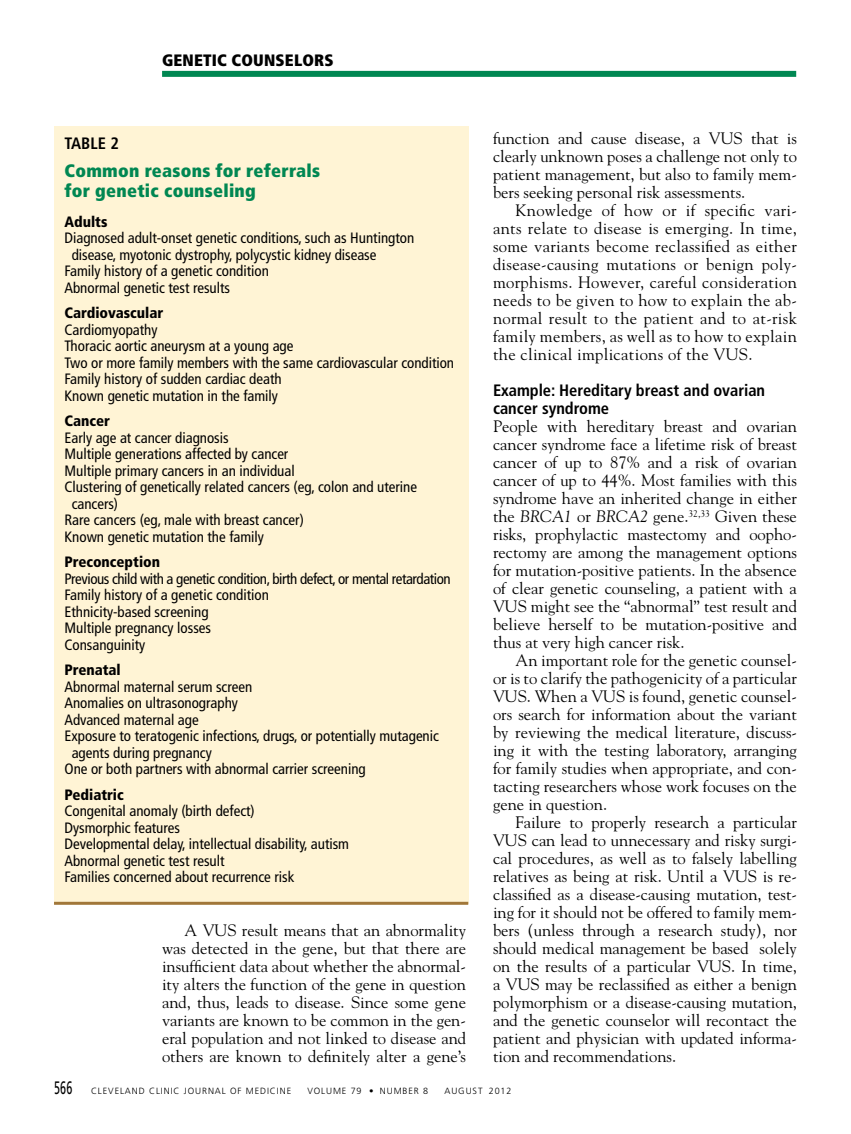
<style>
.page{position:relative;width:851px;height:1134px;background:#fff}
.page>*{position:absolute;margin:0;border:0;box-sizing:border-box;transform-origin:0 0}
.t1{font:900 condensed 18px/19.5px "Frutiger LT Std";letter-spacing:.015em;color:#008752}
.t2{font:16.5px/18px "Goudy Std";color:#000;text-align:justify}
.t3{font:700 condensed 16.5px/18px "Frutiger LT Std";color:#000}
.t4{font:900 condensed 16.5px "Frutiger LT Std";letter-spacing:.01em;color:#000}
.t5{font:condensed 15px/16.5px "Frutiger LT Std";color:#000}
.t6{font:900 condensed 15px "Frutiger LT Std";color:#000}
.t7{font:300 9px "Frutiger LT Std";letter-spacing:.1em;color:#000}
.s1{font-style:italic}
.s2{font-weight:400;font-size:18px}
</style>
<div class="page">
<div style="left:162px;top:71px;width:634px;height:6px;background:#008752"></div>
<div style="left:54px;top:126px;width:414px;height:778px;background:#fff4d5"></div>
<hr style="left:54px;top:902px;width:414px;height:3px;background:#a17739">
<p class="t4" style="left:162px;top:51px;width:173px">GENETIC COUNSELORS</p>
<p class="t3" style="left:64px;top:134px;width:56px">TABLE 2</p>
<p class="t1" style="left:64px;top:161px;width:257px">Common reasons for referrals for genetic counseling</p>
<p class="t6" style="left:64px;top:213px;width:44px">Adults</p>
<p class="t5" style="left:64px;top:230px;width:351px">Diagnosed adult-onset genetic conditions, such as Huntington</p>
<p class="t5" style="left:72px;top:247px;width:306px">disease, myotonic dystrophy, polycystic kidney disease</p>
<p class="t5" style="left:64px;top:263px;width:206px">Family history of a genetic condition</p>
<p class="t5" style="left:64px;top:280px;width:167px">Abnormal genetic test results</p>
<p class="t6" style="left:64px;top:304px;width:100px">Cardiovascular</p>
<p class="t5" style="left:64px;top:322px;width:391px">Cardiomyopathy<br>Thoracic aortic aneurysm at a young age<br>Two or more family members with the same cardiovascular condition Family history of sudden cardiac death<br>Known genetic mutation in the family</p>
<p class="t6" style="left:64px;top:412px;width:47px">Cancer</p>
<p class="t5" style="left:64px;top:430px;width:166px">Early age at cancer diagnosis</p>
<p class="t5" style="left:64px;top:446px;width:225px">Multiple generations affected by cancer</p>
<p class="t5" style="left:64px;top:463px;width:232px">Multiple primary cancers in an individual</p>
<p class="t5" style="left:64px;top:479px;width:354px">Clustering of genetically related cancers (eg, colon and uterine</p>
<p class="t5" style="left:72px;top:496px;width:48px">cancers)</p>
<p class="t5" style="left:64px;top:512px;width:241px">Rare cancers (eg, male with breast cancer)</p>
<p class="t5" style="left:64px;top:529px;width:201px">Known genetic mutation the family</p>
<p class="t6" style="left:64px;top:553px;width:97px">Preconception</p>
<p class="t5" style="left:64px;top:571px;width:388px">Previous child with a genetic condition, birth defect, or mental retardation Family history of a genetic condition<br>Ethnicity-based screening<br>Multiple pregnancy losses<br>Consanguinity</p>
<p class="t6" style="left:64px;top:661px;width:58px">Prenatal</p>
<p class="t5" style="left:64px;top:679px;width:189px">Abnormal maternal serum screen</p>
<p class="t5" style="left:64px;top:695px;width:175px">Anomalies on ultrasonography</p>
<p class="t5" style="left:64px;top:712px;width:136px">Advanced maternal age</p>
<p class="t5" style="left:64px;top:728px;width:376px">Exposure to teratogenic infections, drugs, or potentially mutagenic</p>
<p class="t5" style="left:72px;top:745px;width:142px">agents during pregnancy</p>
<p class="t5" style="left:64px;top:761px;width:303px">One or both partners with abnormal carrier screening</p>
<p class="t6" style="left:64px;top:786px;width:61px">Pediatric</p>
<p class="t5" style="left:64px;top:803px;width:286px">Congenital anomaly (birth defect)<br>Dysmorphic features<br>Developmental delay, intellectual disability, autism Abnormal genetic test result<br>Families concerned about recurrence risk</p>
<p class="t2" style="left:162px;top:921px;width:305px;text-indent:23px">A VUS result means that an abnormality was detected in the gene, but that there are insufficient data about whether the abnormal&shy;ity alters the function of the gene in question and, thus, leads to disease. Since some gene variants are known to be common in the gen&shy;eral population and not linked to disease and others are known to definitely alter a gene’s</p>
<p class="t2" style="left:493px;top:129px;width:305px">function and cause disease, a VUS that is clearly unknown poses a challenge not only to patient management, but also to family mem&shy;bers seeking personal risk assessments.</p>
<p class="t2" style="left:493px;top:201px;width:305px;text-indent:23px">Knowledge of how or if specific vari&shy;ants relate to disease is emerging. In time, some variants become reclassified as either disease-causing mutations or benign poly&shy;morphisms. However, careful consideration needs to be given to how to explain the ab&shy;normal result to the patient and to at-risk family members, as well as to how to explain the clinical implications of the VUS.</p>
<p class="t3" style="left:493px;top:381px;width:274px">Example: Hereditary breast and ovarian cancer syndrome</p>
<p class="t2" style="left:493px;top:417px;width:305px">People with hereditary breast and ovarian cancer syndrome face a lifetime risk of breast cancer of up to 87% and a risk of ovarian cancer of up to 44%. Most families with this syndrome have an inherited change in either the <span class="s1">BRCA1</span> or <span class="s1">BRCA2</span> gene.<sup>32,33</sup> Given these risks, prophylactic mastectomy and oopho&shy;rectomy are among the management options for mutation-positive patients. In the absence of clear genetic counseling, a patient with a VUS might see the “abnormal” test result and believe herself to be mutation-positive and thus at very high cancer risk.</p>
<p class="t2" style="left:493px;top:651px;width:305px;text-indent:23px">An important role for the genetic counsel&shy;or is to clarify the pathogenicity of a particular VUS. When a VUS is found, genetic counsel&shy;ors search for information about the variant by reviewing the medical literature, discuss&shy;ing it with the testing laboratory, arranging for family studies when appropriate, and con&shy;tacting researchers whose work focuses on the gene in question.</p>
<p class="t2" style="left:493px;top:813px;width:305px;text-indent:23px">Failure to properly research a particular VUS can lead to unnecessary and risky surgi&shy;cal procedures, as well as to falsely labelling relatives as being at risk. Until a VUS is re&shy;classified as a disease-causing mutation, test&shy;ing for it should not be offered to family mem&shy;bers (unless through a research study), nor should medical management be based solely on the results of a particular VUS. In time, a VUS may be reclassified as either a benign polymorphism or a disease-causing mutation, and the genetic counselor will recontact the patient and physician with updated informa&shy;tion and recommendations.</p>
<p class="t7" style="left:54px;top:1085px;width:239px"><span class="s2">566</span> CLEVELAND CLINIC JOURNAL OF MEDICINE</p>
<p class="t7" style="left:307px;top:1085px;width:122px">VOLUME 79 • NUMBER 8</p>
<p class="t7" style="left:444px;top:1085px;width:69px">AUGUST 2012</p>
</div>
